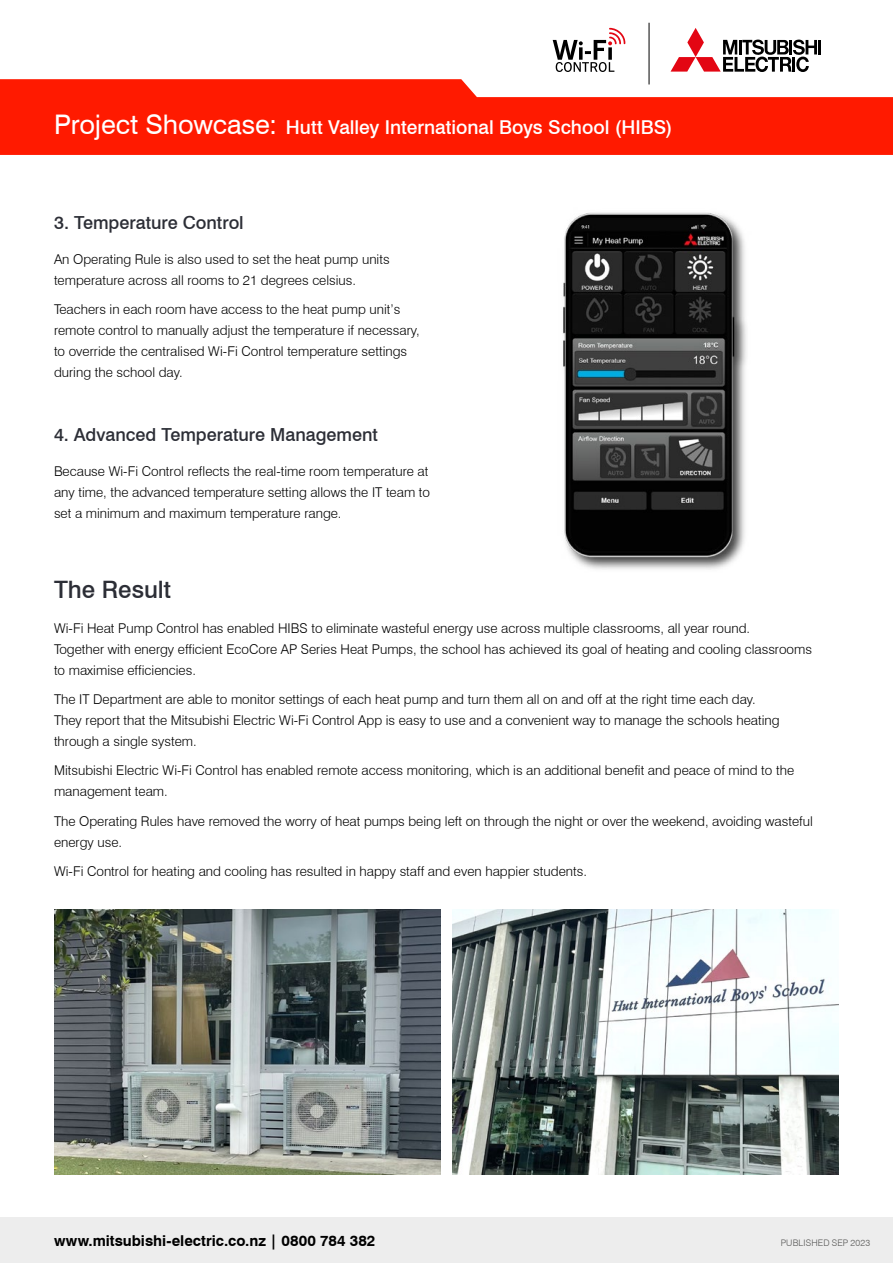
<style>
.page{position:relative;width:893px;height:1263px;background:#fff}
.page>*{position:absolute;margin:0;border:0;box-sizing:border-box;transform-origin:0 0}
.t1{font:500 24px "Swiss 721 BT";letter-spacing:-.005em;color:#2c2e36}
.t2{font:500 19.2px "Swiss 721 BT";color:#fff}
.t3{font:500 18px "Swiss 721 BT";color:#2c2e36}
.t4{font:700 15px "Swiss 721 BT";color:#000}
.t5{font:300 13.5px/21px "Swiss 721 BT";color:#000}
.t6{font:300 9px "Swiss 721 BT";letter-spacing:.02em;color:#575756}
.s1{font-weight:400;font-size:27px}
</style>
<div class="page">
<div style="left:0;top:1217px;width:893px;height:46px;background:#ededed"></div>
<svg style="left:0;top:79px;width:893px;height:76px;background:#fe341d"></svg>
<svg style="left:671px;top:28px;width:146px;height:44px"></svg>
<hr style="left:818px;top:40px;width:3px;height:14px;background:#000">
<svg style="left:553px;top:28px;width:72px;height:44px"></svg>
<hr style="left:649px;top:23px;width:1px;height:61px;background:#000">
<img style="left:563px;top:212px;width:184px;height:358px">
<img style="left:54px;top:910px;width:386px;height:265px">
<img style="left:453px;top:910px;width:386px;height:265px">
<h2 class="t2" style="left:54px;top:115px;width:620px"><span class="s1">Project Showcase:</span> Hutt Valley International Boys School (HIBS)</h2>
<h3 class="t3" style="left:54px;top:211px;width:191px">3. Temperature Control</h3>
<p class="t5" style="left:54px;top:249px;width:337px">An Operating Rule is also used to set the heat pump units temperature across all rooms to 21 degrees celsius.</p>
<p class="t5" style="left:54px;top:299px;width:367px">Teachers in each room have access to the heat pump unit’s remote control to manually adjust the temperature if necessary, to override the centralised Wi-Fi Control temperature settings during the school day.</p>
<h3 class="t3" style="left:54px;top:423px;width:325px">4. Advanced Temperature Management</h3>
<p class="t5" style="left:54px;top:461px;width:378px;text-align:justify">Because Wi-Fi Control reflects the real-time room temperature at any time, the advanced temperature setting allows the IT team to set a minimum and maximum temperature range.</p>
<h1 class="t1" style="left:54px;top:574px;width:118px">The Result</h1>
<p class="t5" style="left:54px;top:617px;width:760px">Wi-Fi Heat Pump Control has enabled HIBS to eliminate wasteful energy use across multiple classrooms, all year round.<br>Together with energy efficient EcoCore AP Series Heat Pumps, the school has achieved its goal of heating and cooling classrooms to maximise efficiencies.</p>
<p class="t5" style="left:54px;top:689px;width:727px">The IT Department are able to monitor settings of each heat pump and turn them all on and off at the right time each day.<br>They report that the Mitsubishi Electric Wi-Fi Control App is easy to use and a convenient way to manage the schools heating through a single system.</p>
<p class="t5" style="left:54px;top:760px;width:742px">Mitsubishi Electric Wi-Fi Control has enabled remote access monitoring, which is an additional benefit and peace of mind to the management team.</p>
<p class="t5" style="left:54px;top:810px;width:760px">The Operating Rules have removed the worry of heat pumps being left on through the night or over the weekend, avoiding wasteful energy use.</p>
<p class="t5" style="left:54px;top:860px;width:534px">Wi-Fi Control for heating and cooling has resulted in happy staff and even happier students.</p>
<p class="t4" style="left:54px;top:1231px;width:323px">www.mitsubishi-electric.co.nz | 0800 784 382</p>
<p class="t6" style="left:781px;top:1237px;width:91px">PUBLISHED SEP 2023</p>
</div>
